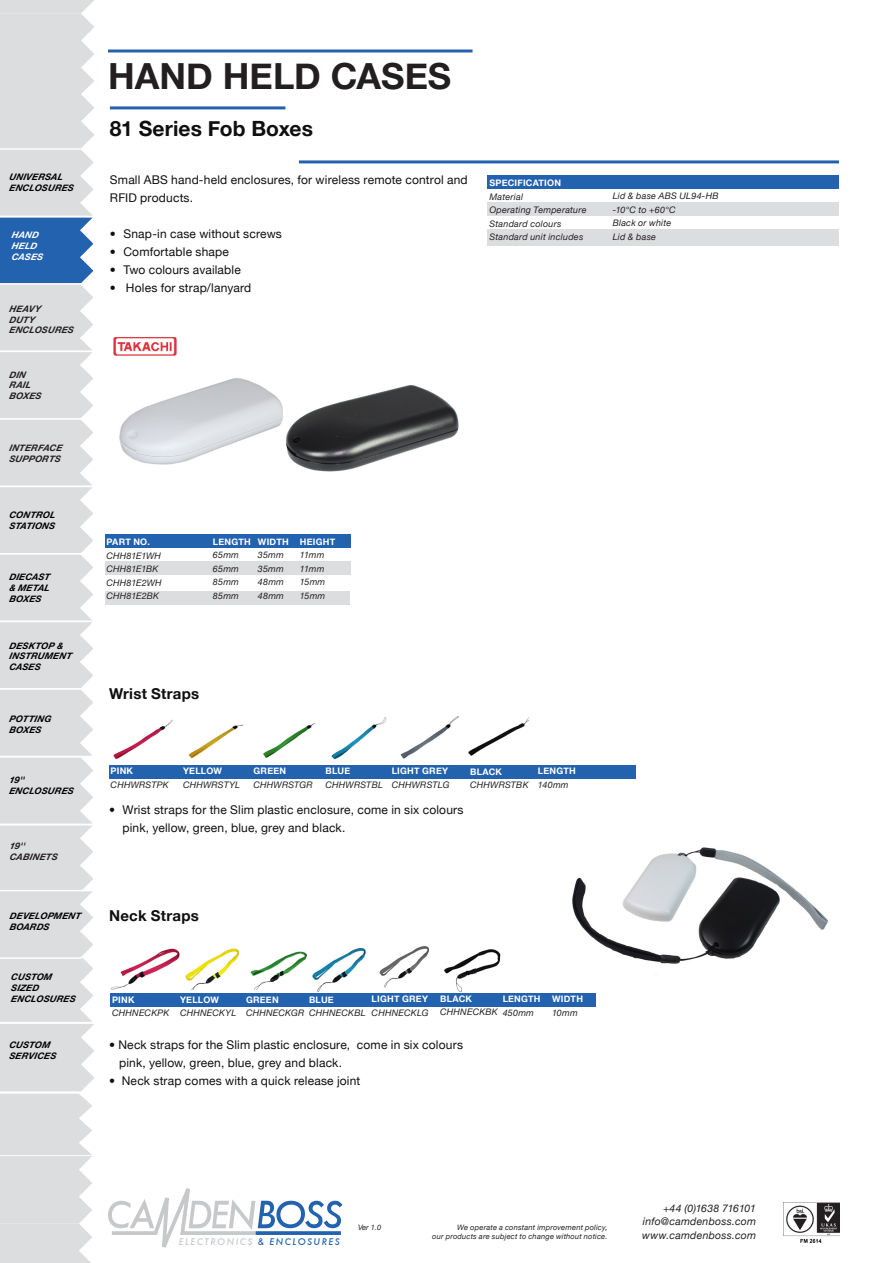
<style>
.page{position:relative;width:893px;height:1263px;background:#fff}
.page>*{position:absolute;margin:0;border:0;box-sizing:border-box;transform-origin:0 0}
.t1{font:700 36px "Helvetica Neue";color:#231f20}
.t2{font:700 21px "Helvetica Neue";color:#0f0f0f}
.t3{font:700 15px "Helvetica Neue";letter-spacing:.015em;color:#0f0f0f}
.t4{font:12px/18px "Helvetica Neue";letter-spacing:.015em;color:#0f0f0f}
.t5{font:italic 10.5px "Helvetica Neue";letter-spacing:.02em;color:#231f20}
.t6{font:italic 10.5px "Helvetica Neue";letter-spacing:-.02em;color:#231f20}
.t7{font:italic 9px "Helvetica Neue";letter-spacing:.025em;color:#231f20}
.t8{font:italic 700 9px "Helvetica Neue";letter-spacing:.03em;color:#000}
.t9{font:700 9px "Helvetica Neue";letter-spacing:.025em;color:#fff}
.t10{font:italic 700 9px "Helvetica Neue";letter-spacing:.035em;color:#231f20}
.t11{font:italic 500 9px "Futura";letter-spacing:.17em;color:#c7c8ca}
.t12{font:italic 700 9px "Helvetica Neue";color:#fff}
.t13{font:italic 9px "Helvetica Neue";color:#231f20}
.t14{font:italic 9px "Helvetica Neue";letter-spacing:.005em;color:#231f20}
.t15{font:italic 7.5px "Helvetica Neue";letter-spacing:.025em;color:#231f20}
.s1{color:#2362af}
</style>
<div class="page">
<hr style="left:108px;top:50px;width:364px;height:3px;background:#2362af">
<svg style="left:108px;top:1188px;width:234px;height:60px"></svg>
<img style="left:783px;top:1202px;width:57px;height:40px">
<svg style="left:0;top:0;width:94px;height:1263px;background:#d6dadf"></svg>
<div style="left:105px;top:591px;width:245px;height:13px;background:#dcdddf"></div>
<div style="left:488px;top:229px;width:351px;height:17px;background:#dcdddf"></div>
<hr style="left:110px;top:106px;width:175px;height:3px;background:#2362af">
<hr style="left:299px;top:160px;width:540px;height:3px;background:#2362af">
<div style="left:488px;top:202px;width:351px;height:14px;background:#dcdddf"></div>
<div style="left:488px;top:175px;width:351px;height:14px;background:#2362af"></div>
<div style="left:105px;top:561px;width:246px;height:14px;background:#dcdddf"></div>
<div style="left:105px;top:534px;width:246px;height:14px;background:#2362af"></div>
<img style="left:119px;top:378px;width:163px;height:87px">
<img style="left:282px;top:385px;width:177px;height:87px">
<img style="left:114px;top:337px;width:63px;height:19px">
<img style="left:572px;top:847px;width:256px;height:128px">
<div style="left:109px;top:765px;width:527px;height:13px;background:#2362af"></div>
<div style="left:111px;top:994px;width:485px;height:13px;background:#2362af"></div>
<img style="left:400px;top:716px;width:58px;height:43px">
<img style="left:312px;top:948px;width:54px;height:43px">
<img style="left:250px;top:951px;width:57px;height:39px">
<img style="left:185px;top:948px;width:55px;height:42px">
<img style="left:111px;top:948px;width:69px;height:42px">
<img style="left:468px;top:717px;width:61px;height:39px">
<img style="left:331px;top:717px;width:56px;height:43px">
<img style="left:263px;top:722px;width:52px;height:36px">
<img style="left:188px;top:725px;width:54px;height:34px">
<img style="left:113px;top:719px;width:60px;height:40px">
<img style="left:379px;top:946px;width:50px;height:42px">
<img style="left:444px;top:949px;width:57px;height:43px">
<p class="t8" style="left:9px;top:171px;width:57px">UNIVERSA L</p>
<p class="t8" style="left:9px;top:182px;width:68px">ENCLOSURES</p>
<p class="t12" style="left:11px;top:230px;width:31px">HA ND</p>
<p class="t12" style="left:11px;top:240px;width:29px">HELD</p>
<p class="t12" style="left:11px;top:251px;width:35px">CA SES</p>
<p class="t10" style="left:9px;top:303px;width:33px">HEAVY</p>
<p class="t10" style="left:9px;top:314px;width:27px">DUTY</p>
<p class="t10" style="left:9px;top:325px;width:68px">ENCLOSURES</p>
<p class="t10" style="left:9px;top:369px;width:7px">DIN</p>
<p class="t10" style="left:9px;top:380px;width:25px">RAIL</p>
<p class="t10" style="left:9px;top:390px;width:36px">BOXES</p>
<p class="t10" style="left:9px;top:442px;width:57px">INTERFA CE</p>
<p class="t10" style="left:9px;top:453px;width:55px">SUPPORTS</p>
<p class="t8" style="left:9px;top:509px;width:49px">CONTROL</p>
<p class="t8" style="left:9px;top:520px;width:49px">STATIONS</p>
<p class="t8" style="left:9px;top:571px;width:44px">DIECA ST</p>
<p class="t8" style="left:9px;top:582px;width:44px">&amp; META L</p>
<p class="t8" style="left:9px;top:593px;width:36px">BOXES</p>
<p class="t8" style="left:9px;top:640px;width:57px">DESKTOP &amp;</p>
<p class="t8" style="left:9px;top:651px;width:65px">INSTRUMENT</p>
<p class="t8" style="left:9px;top:661px;width:35px">CA SES</p>
<p class="t8" style="left:9px;top:713px;width:45px">POTTING</p>
<p class="t8" style="left:9px;top:724px;width:36px">BOXES</p>
<p class="t8" style="left:9px;top:774px;width:19px">19''</p>
<p class="t8" style="left:9px;top:785px;width:68px">ENCLOSURES</p>
<p class="t10" style="left:9px;top:840px;width:19px">19''</p>
<p class="t10" style="left:9px;top:851px;width:49px">CABINETS</p>
<p class="t8" style="left:9px;top:911px;width:74px">DEVELOPMENT</p>
<p class="t8" style="left:9px;top:921px;width:15px">BOARDS</p>
<p class="t8" style="left:11px;top:971px;width:44px">CUSTOM</p>
<p class="t8" style="left:11px;top:982px;width:32px">SIZED</p>
<p class="t8" style="left:11px;top:993px;width:68px">ENCLOSURES</p>
<p class="t8" style="left:9px;top:1040px;width:44px">CUSTOM</p>
<p class="t8" style="left:9px;top:1050px;width:50px">SERVICES</p>
<p class="t1" style="left:108px;top:54px;width:345px">HAND HELD CASES</p>
<p class="t2" style="left:110px;top:115px;width:205px">81 SERIES FOB BOXES</p>
<p class="t4" style="left:110px;top:171px;width:359px">Small ABS hand-held enclosures, for wireless remote control and<br>RFID products.</p>
<p class="t4" style="left:110px;top:225px;width:173px">• Snap-in case without screws</p>
<p class="t4" style="left:110px;top:243px;width:121px">• Comfortable shape</p>
<p class="t4" style="left:110px;top:261px;width:132px">• Two colours available</p>
<p class="t4" style="left:110px;top:279px;width:143px">• Holes for strap/lanyard</p>
<p class="t9" style="left:489px;top:177px;width:72px">SPECIFICATION</p>
<p class="t7" style="left:489px;top:191px;width:35px">Material</p>
<p class="t7" style="left:489px;top:205px;width:99px">Operating Temperature</p>
<p class="t7" style="left:489px;top:218px;width:73px">Standard colours</p>
<p class="t7" style="left:489px;top:232px;width:95px">Standard unit includes</p>
<p class="t9" style="left:106px;top:536px;width:45px">PART NO.</p>
<p class="t13" style="left:106px;top:550px;width:56px">CHH81E1WH</p>
<p class="t14" style="left:106px;top:563px;width:54px">CHH81E1BK</p>
<p class="t7" style="left:106px;top:577px;width:57px">CHH81E2WH</p>
<p class="t7" style="left:106px;top:590px;width:54px">CHH81E2BK</p>
<p class="t9" style="left:213px;top:536px;width:38px">LENGTH</p>
<p class="t7" style="left:213px;top:550px;width:28px">65mm</p>
<p class="t7" style="left:213px;top:563px;width:28px">65mm</p>
<p class="t7" style="left:213px;top:577px;width:28px">85mm</p>
<p class="t7" style="left:213px;top:590px;width:28px">85mm</p>
<p class="t9" style="left:258px;top:536px;width:31px">WIDTH</p>
<p class="t7" style="left:258px;top:550px;width:27px">35mm</p>
<p class="t7" style="left:258px;top:563px;width:27px">35mm</p>
<p class="t7" style="left:258px;top:577px;width:28px">48mm</p>
<p class="t7" style="left:258px;top:590px;width:28px">48mm</p>
<p class="t9" style="left:300px;top:536px;width:37px">HEIGHT</p>
<p class="t7" style="left:300px;top:550px;width:26px">11mm</p>
<p class="t7" style="left:300px;top:563px;width:26px">11mm</p>
<p class="t7" style="left:300px;top:577px;width:27px">15mm</p>
<p class="t7" style="left:300px;top:590px;width:27px">15mm</p>
<p class="t3" style="left:109px;top:684px;width:91px">WRIST STRAPS</p>
<p class="t9" style="left:111px;top:765px;width:24px">PINK</p>
<p class="t7" style="left:111px;top:779px;width:60px">CHHWRSTPK</p>
<p class="t9" style="left:183px;top:765px;width:13px">YELL</p>
<p class="t9" style="left:206px;top:765px;width:17px">OW</p>
<p class="t7" style="left:183px;top:779px;width:59px">CHHWRSTYL</p>
<p class="t9" style="left:254px;top:765px;width:21px">GREEN</p>
<p class="t7" style="left:254px;top:779px;width:61px">CHHWRSTGR</p>
<p class="t9" style="left:326px;top:765px;width:25px">BLUE</p>
<p class="t7" style="left:326px;top:779px;width:59px">CHHWRSTBL</p>
<p class="t9" style="left:392px;top:765px;width:58px">LIG HT GREY</p>
<p class="t7" style="left:392px;top:779px;width:59px">CHHWRSTLG</p>
<p class="t9" style="left:470px;top:766px;width:8px">BLAC</p>
<p class="t9" style="left:496px;top:766px;width:8px">K</p>
<p class="t7" style="left:470px;top:779px;width:60px">CHHWRSTBK</p>
<p class="t9" style="left:538px;top:765px;width:38px">LENGTH</p>
<p class="t7" style="left:538px;top:779px;width:32px">140mm</p>
<p class="t4" style="left:109px;top:800px;width:356px">• Wrist straps for the Slim plastic enclosure, come in six colours</p>
<p class="t4" style="left:122px;top:818px;width:224px">pink, yellow, green, blue, grey and black.</p>
<p class="t3" style="left:109px;top:906px;width:91px">NECK STRAPS</p>
<p class="t9" style="left:112px;top:994px;width:24px">PINK</p>
<p class="t7" style="left:112px;top:1008px;width:59px">CHHNECKPK</p>
<p class="t9" style="left:180px;top:994px;width:13px">YELL</p>
<p class="t9" style="left:203px;top:994px;width:17px">OW</p>
<p class="t7" style="left:180px;top:1007px;width:58px">CHHNECKYL</p>
<p class="t9" style="left:372px;top:993px;width:58px">LIG HT GREY</p>
<p class="t7" style="left:372px;top:1007px;width:59px">CHHNECKLG</p>
<p class="t9" style="left:246px;top:994px;width:21px">GREEN</p>
<p class="t7" style="left:246px;top:1007px;width:60px">CHHNECKGR</p>
<p class="t9" style="left:309px;top:994px;width:25px">BLUE</p>
<p class="t7" style="left:309px;top:1007px;width:58px">CHHNECKBL</p>
<p class="t9" style="left:440px;top:993px;width:8px">BLAC</p>
<p class="t9" style="left:466px;top:993px;width:8px">K</p>
<p class="t7" style="left:440px;top:1006px;width:59px">CHHNECKBK</p>
<p class="t9" style="left:503px;top:993px;width:38px">LENGTH</p>
<p class="t7" style="left:503px;top:1007px;width:33px">450mm</p>
<p class="t9" style="left:552px;top:993px;width:31px">WIDTH</p>
<p class="t7" style="left:552px;top:1007px;width:27px">10mm</p>
<p class="t4" style="left:109px;top:1035px;width:355px">• Neck straps for the Slim plastic enclosure, come in six colours</p>
<p class="t4" style="left:119px;top:1053px;width:224px">pink, yellow, green, blue, grey and black.</p>
<p class="t4" style="left:109px;top:1071px;width:253px">• Neck strap comes with a quick release joint</p>
<p class="t7" style="left:613px;top:191px;width:107px">Lid &amp; base ABS UL94-HB</p>
<p class="t7" style="left:613px;top:204px;width:64px">-10°C to +60°C</p>
<p class="t7" style="left:613px;top:218px;width:60px">Black or white</p>
<p class="t7" style="left:613px;top:231px;width:45px">Lid &amp; base</p>
<p class="t11" style="left:179px;top:1235px;width:163px">ELECTRONICS <span class="s1">&amp; ENCLOSURES</span></p>
<p class="t15" style="left:358px;top:1223px;width:25px">Ver 1.0</p>
<p class="t15" style="left:457px;top:1223px;width:152px">We operate a constant improvement policy,</p>
<p class="t15" style="left:432px;top:1232px;width:177px">our products are subject to change without notice.</p>
<p class="t6" style="left:663px;top:1202px;width:95px">+44 (0)1638 716101</p>
<p class="t5" style="left:643px;top:1215px;width:115px">info@camdenboss.com</p>
<p class="t5" style="left:642px;top:1229px;width:115px">www.camdenboss.com</p>
</div>
